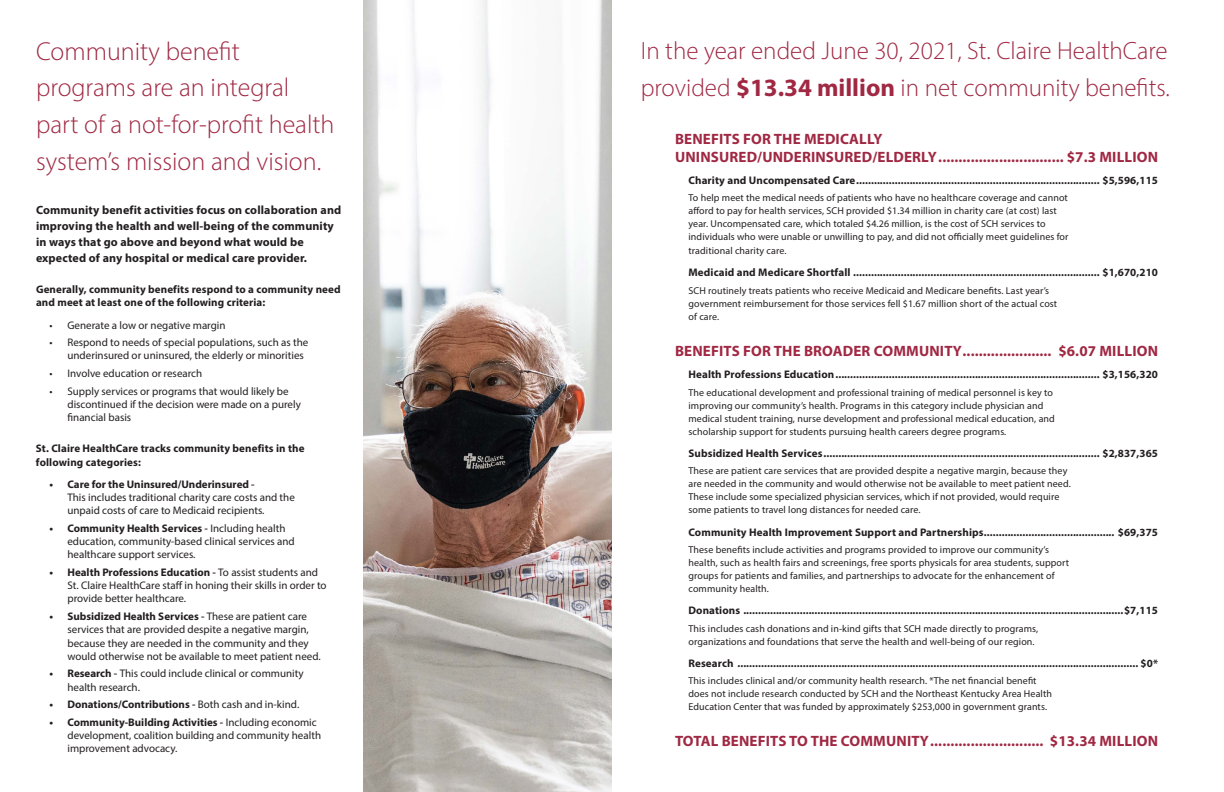
<style>
.page{position:relative;width:1224px;height:792px;background:#fff}
.page>*{position:absolute;margin:0;border:0;box-sizing:border-box;transform-origin:0 0}
.t1{font:300 26px/37px "Myriad Pro";color:#a02843}
.t2{font:300 25px/37px "Myriad Pro";color:#a02843}
.t3{font:700 15px/18px "Myriad Pro";letter-spacing:.01em;color:#a02843}
.t4{font:700 12px/16px "Myriad Pro";letter-spacing:.01em;color:#231f20}
.t5{font:700 11px/13.2px "Myriad Pro";letter-spacing:.01em;color:#231f20}
.t6{font:11px/13.2px "Myriad Pro";color:#231f20}
.t7{font:10px/13px "Myriad Pro";letter-spacing:.01em;color:#231f20}
.s1{font-weight:700}
.s2{font-weight:600}
.s3{font-weight:400}
</style>
<div class="page">
<img style="left:364px;top:0;width:248px;height:792px">
<h1 class="t1" style="left:36px;top:32px;width:300px">Community benefit programs are an integral part of a not-for-profit health system’s mission and vision.</h1>
<p class="t4" style="left:36px;top:201px;width:307px">Community benefit activities focus on collaboration and improving the health and well-being of the community in ways that go above and beyond what would be expected of any hospital or medical care provider.</p>
<p class="t5" style="left:36px;top:282px;width:306px">Generally, community benefits respond to a community need and meet at least one of the following criteria:</p>
<p class="t6" style="left:49px;top:318px;width:178px">• Generate a low or negative margin</p>
<p class="t6" style="left:67px;top:336px;width:242px;text-indent:-18px">• Respond to needs of special populations, such as the underinsured or uninsured, the elderly or minorities</p>
<p class="t6" style="left:49px;top:367px;width:154px">• Involve education or research</p>
<p class="t6" style="left:67px;top:384px;width:235px;text-indent:-18px">• Supply services or programs that would likely be discontinued if the decision were made on a purely financial basis</p>
<p class="t5" style="left:36px;top:442px;width:270px">St. Claire HealthCare tracks community benefits in the following categories:</p>
<p class="t6" style="left:67px;top:477px;width:229px;text-indent:-18px"><span class="s1">• Care for the Uninsured/Underinsured</span> <span class="s2">-<br></span>This includes traditional charity care costs and the unpaid costs of care to Medicaid recipients.</p>
<p class="t6" style="left:67px;top:521px;width:229px;text-indent:-18px"><span class="s1">• Community Health Services</span> <span class="s2">-</span> Including health education, community-based clinical services and healthcare support services.</p>
<p class="t6" style="left:67px;top:566px;width:261px;text-indent:-18px"><span class="s1">• Health Professions Education</span> <span class="s2">-</span> To assist students and<br>St. Claire HealthCare staff in honing their skills in order to provide better healthcare.</p>
<p class="t6" style="left:67px;top:610px;width:255px;text-indent:-18px"><span class="s1">• Subsidized Health Services</span> <span class="s2">-</span> These are patient care services that are provided despite a negative margin, because they are needed in the community and they would otherwise not be available to meet patient need.</p>
<p class="t6" style="left:67px;top:667px;width:238px;text-indent:-18px"><span class="s1">• Research</span> <span class="s2">-</span> This could include clinical or community health research.</p>
<p class="t5" style="left:49px;top:698px;width:251px">• Donations/Contributions <span class="s2">-</span> <span class="s3">Both cash and in-kind.</span></p>
<p class="t6" style="left:67px;top:716px;width:255px;text-indent:-18px"><span class="s1">• Community-Building Activities</span> <span class="s2">-</span> Including economic development, coalition building and community health improvement advocacy.</p>
<h2 class="t2" style="left:641px;top:32px;width:531px">In the year ended June 30, 2021, St. Claire HealthCare provided <span class="s1">$13.34 million</span> in net community benefits.</h2>
<h3 class="t3" style="left:675px;top:129px;width:484px">BENEFITS FOR THE MEDICALLY<br>UNINSURED/UNDERINSURED/ELDERLY............................... $7.3 MILLION</h3>
<p class="t5" style="left:689px;top:173px;width:471px">Charity and Uncompensated Care.................................................................................. $5,596,115</p>
<p class="t7" style="left:689px;top:191px;width:381px">To help meet the medical needs of patients who have no healthcare coverage and cannot afford to pay for health services, SCH provided $1.34 million in charity care (at cost) last year. Uncompensated care, which totaled $4.26 million, is the cost of SCH services to individuals who were unable or unwilling to pay, and did not officially meet guidelines for</p>
<p class="t7" style="left:689px;top:244px;width:99px">traditional charity care.</p>
<p class="t5" style="left:689px;top:266px;width:471px">Medicaid and Medicare Shortfall ................................................................................... $1,670,210</p>
<p class="t7" style="left:689px;top:284px;width:370px">SCH routinely treats patients who receive Medicaid and Medicare benefits. Last year’s government reimbursement for those services fell $1.67 million short of the actual cost of care.</p>
<h3 class="t3" style="left:675px;top:341px;width:485px">BENEFITS FOR THE BROADER COMMUNITY...................... $6.07 MILLION</h3>
<p class="t5" style="left:689px;top:367px;width:471px">Health Professions Education......................................................................................... $3,156,320</p>
<p class="t7" style="left:689px;top:386px;width:368px">The educational development and professional training of medical personnel is key to improving our community’s health. Programs in this category include physician and medical student training, nurse development and professional medical education, and scholarship support for students pursuing health careers degree programs.</p>
<p class="t5" style="left:689px;top:446px;width:471px">Subsidized Health Services............................................................................................. $2,837,365</p>
<p class="t7" style="left:689px;top:464px;width:384px">These are patient care services that are provided despite a negative margin, because they are needed in the community and would otherwise not be available to meet patient need.<br>These include some specialized physician services, which if not provided, would require some patients to travel long distances for needed care.</p>
<p class="t5" style="left:689px;top:525px;width:471px">Community Health Improvement Support and Partnerships............................................ $69,375</p>
<p class="t7" style="left:689px;top:543px;width:382px">These benefits include activities and programs provided to improve our community’s health, such as health fairs and screenings, free sports physicals for area students, support groups for patients and families, and partnerships to advocate for the enhancement of community health.</p>
<p class="t5" style="left:689px;top:604px;width:471px">Donations ................................................................................................................................$7,115</p>
<p class="t7" style="left:689px;top:622px;width:351px">This includes cash donations and in-kind gifts that SCH made directly to programs, organizations and foundations that serve the health and well-being of our region.</p>
<p class="t5" style="left:689px;top:656px;width:471px">Research ....................................................................................................................................... $0*</p>
<p class="t7" style="left:689px;top:674px;width:365px">This includes clinical and/or community health research. *The net financial benefit does not include research conducted by SCH and the Northeast Kentucky Area Health<br>Education Center that was funded by approximately $253,000 in government grants.</p>
<h3 class="t3" style="left:675px;top:732px;width:484px">TOTAL BENEFITS TO THE COMMUNITY............................ $13.34 MILLION</h3>
</div>
